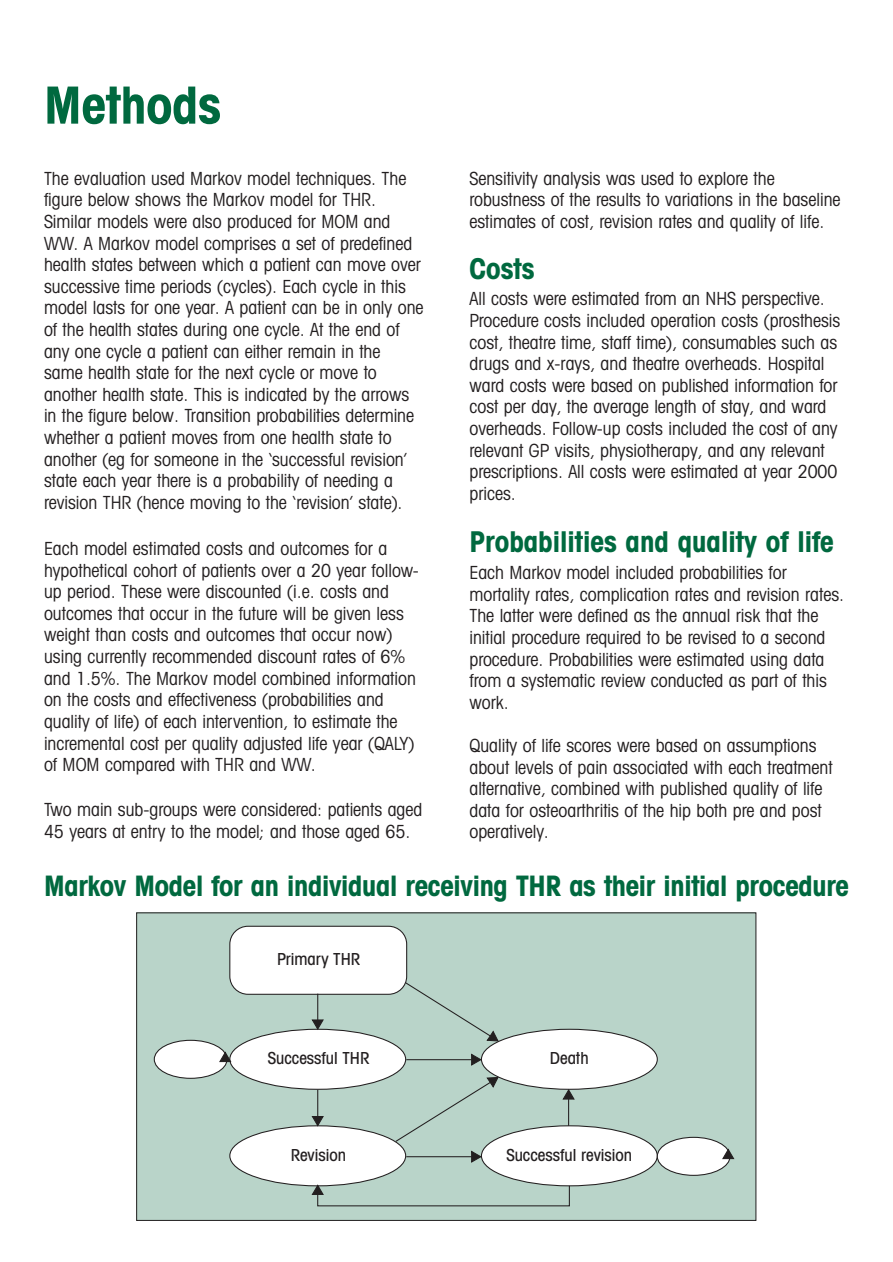
<style>
.page{position:relative;width:893px;height:1262px;background:#fff}
.page>*{position:absolute;margin:0;border:0;box-sizing:border-box;transform-origin:0 0}
.t1{font:700 condensed 51px "Avant Garde IT Cby BT";color:#00693f}
.t2{font:700 condensed 28.5px "Avant Garde IT Cby BT";color:#00693f}
.t3{font:700 condensed 28.05px "Avant Garde IT Cby BT";letter-spacing:-.01em;color:#00693f}
.t4{font:condensed 18px/21.6px "Avant Garde IT Cby BT";color:#231f20}
.t5{font:500 condensed 16.5px "Avant Garde IT Cby BT";color:#231f20}
</style>
<div class="page">
<div style="left:138px;top:914px;width:616px;height:304px;background:#b9d4c9"></div>
<div style="left:230px;top:926px;width:176px;height:68px;background:#fff;border-radius:18px"></div>
<div style="left:229px;top:925px;width:178px;height:69px;border:1px solid #231f20;border-radius:18px"></div>
<div style="left:481px;top:1125px;width:176px;height:60px;background:#fff;border-radius:50%"></div>
<div style="left:154px;top:1040px;width:73px;height:38px;background:#fff;border-radius:50%"></div>
<div style="left:154px;top:1039px;width:73px;height:39px;border:1px solid #231f20;border-radius:50%"></div>
<svg style="left:575px;top:992px;width:156px;height:184px"></svg>
<svg style="left:721px;top:1147px;width:14px;height:13px"></svg>
<svg style="left:218px;top:981px;width:357px;height:225px"></svg>
<h1 class="t1" style="left:44px;top:85px;width:178px">Methods</h1>
<p class="t4" style="left:44px;top:169px;width:381px">The evaluation used Markov model techniques. The figure below shows the Markov model for THR.<br>Similar models were also produced for MOM and WW. A Markov model comprises a set of predefined health states between which a patient can move over successive time periods (cycles). Each cycle in this model lasts for one year. A patient can be in only one of the health states during one cycle. At the end of any one cycle a patient can either remain in the same health state for the next cycle or move to another health state. This is indicated by the arrows in the figure below. Transition probabilities determine whether a patient moves from one health state to another (eg for someone in the ‘successful revision’ state each year there is a probability of needing a revision THR (hence moving to the ‘revision’ state).</p>
<p class="t4" style="left:44px;top:539px;width:376px">Each model estimated costs and outcomes for a hypothetical cohort of patients over a 20 year follow&shy;up period. These were discounted (i.e. costs and outcomes that occur in the future will be given less weight than costs and outcomes that occur now) using currently recommended discount rates of 6% and 1.5%. The Markov model combined information on the costs and effectiveness (probabilities and quality of life) of each intervention, to estimate the incremental cost per quality adjusted life year (QALY) of MOM compared with THR and WW.</p>
<p class="t4" style="left:44px;top:800px;width:380px">Two main sub-groups were considered: patients aged<br>45 years at entry to the model; and those aged 65.</p>
<p class="t4" style="left:469px;top:169px;width:372px">Sensitivity analysis was used to explore the robustness of the results to variations in the baseline estimates of cost, revision rates and quality of life.</p>
<h2 class="t2" style="left:469px;top:257px;width:67px">Costs</h2>
<p class="t4" style="left:469px;top:289px;width:372px">All costs were estimated from an NHS perspective.<br>Procedure costs included operation costs (prosthesis cost, theatre time, staff time), consumables such as drugs and x-rays, and theatre overheads. Hospital ward costs were based on published information for cost per day, the average length of stay, and ward overheads. Follow-up costs included the cost of any relevant GP visits, physiotherapy, and any relevant prescriptions. All costs were estimated at year 2000 prices.</p>
<h2 class="t2" style="left:469px;top:530px;width:366px">Probabilities and quality of life</h2>
<p class="t4" style="left:469px;top:563px;width:376px">Each Markov model included probabilities for mortality rates, complication rates and revision rates.<br>The latter were defined as the annual risk that the initial procedure required to be revised to a second procedure. Probabilities were estimated using data from a systematic review conducted as part of this work.</p>
<p class="t4" style="left:469px;top:736px;width:365px">Quality of life scores were based on assumptions about levels of pain associated with each treatment alternative, combined with published quality of life data for osteoarthritis of the hip both pre and post operatively.</p>
<h3 class="t3" style="left:44px;top:874px;width:806px">Markov Model for an individual receiving THR as their initial procedure</h3>
<p class="t5" style="left:277px;top:952px;width:84px">Primary THR</p>
<p class="t5" style="left:268px;top:1051px;width:103px">Successful THR</p>
<p class="t5" style="left:550px;top:1051px;width:40px">Death</p>
<p class="t5" style="left:291px;top:1148px;width:57px">Revision</p>
<p class="t5" style="left:506px;top:1148px;width:127px">Successful revision</p>
</div>
